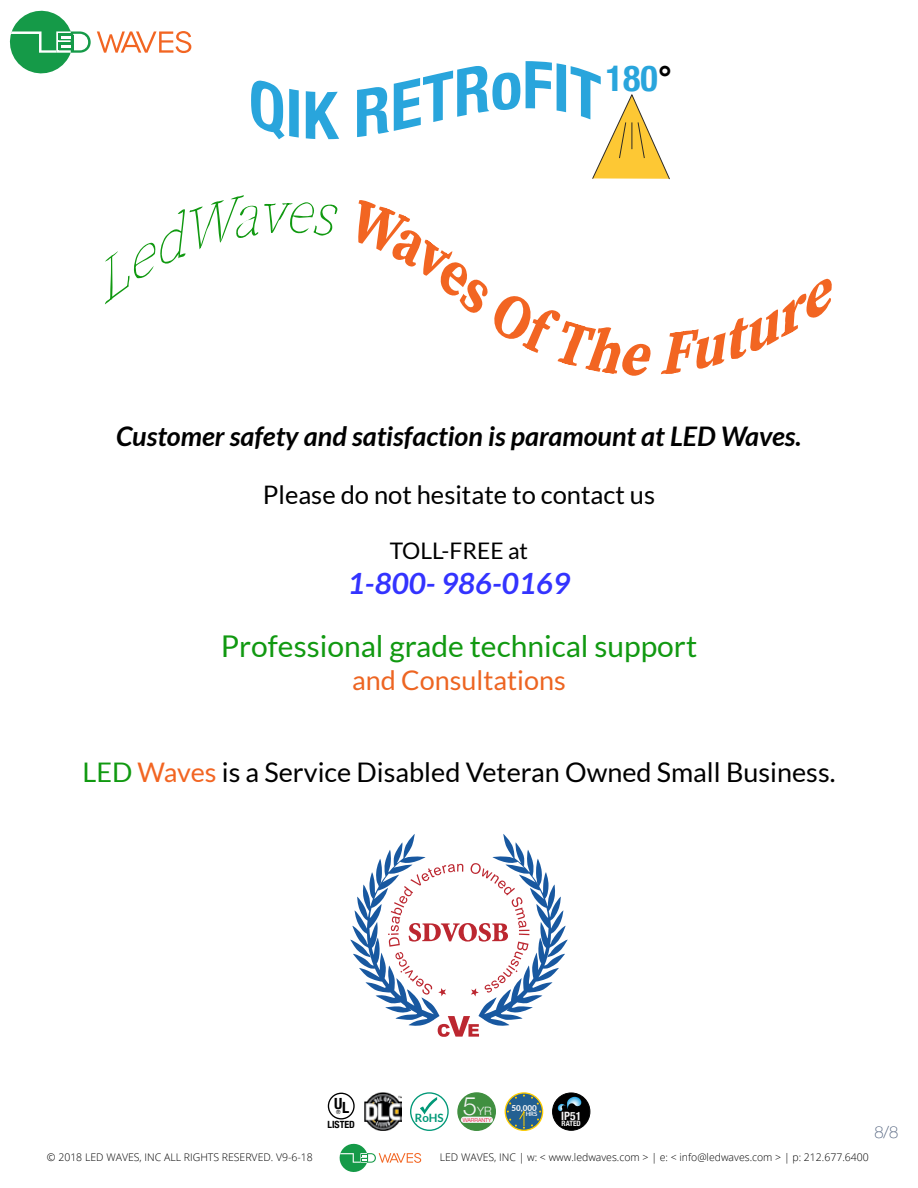
<style>
.page{position:relative;width:918px;height:1188px;background:#fff}
.page>*{position:absolute;margin:0;border:0;box-sizing:border-box;transform-origin:0 0}
.t1{font:700 condensed 36px "Helvetica Neue";color:#29a5dc}
.t2{font:30px "Lato";color:#191}
.t3{font:italic 700 29.4px "Lato";color:rgb(0 0 255/.8)}
.t4{font:27px "Lato";color:#000}
.t5{font:italic 700 27px "Lato";color:#000}
.t6{font:27px "Lato";color:#ed6522}
.t7{font:25.5px "Lato";color:#000}
.t8{font:300 25.5px "Helvetica Neue";color:#f3f3f3}
.t9{font:22.8px "Lato";color:#000}
.t10{font:100 16.5px "Helvetica Neue";color:#4a5b78}
.t11{font:700 condensed 15.45px "Helvetica Neue";color:#000}
.t12{font:700 11.4px "Lato";color:#009877}
.t13{font:700 condensed 11.4px "Helvetica Neue";color:#f3f3f3}
.t14{font:300 11.4px "Helvetica Neue";color:#f3f3f3}
.t15{font:300 10.5px "Open Sans";color:#000}
.t16{font:700 condensed 9.9px "Helvetica Neue";color:#000}
.t17{font:800 8.1px "Lato";color:#f3f3f3}
.t18{font:700 condensed 7.35px "Helvetica Neue";color:#f3f3f3}
.t19{font:700 6px "Lato";color:#f3f3f3}
.t20{font:5.55px "Helvetica Neue";color:#000}
.t21{font:300 5.4px "Helvetica Neue";color:#ea0029}
.s1{color:#000}
.s2{color:#191}
.s3{color:#f26522}
</style>
<div class="page">
<svg style="left:251px;top:80px;width:48px;height:59px"></svg>
<svg style="left:306px;top:91px;width:33px;height:48px"></svg>
<svg style="left:357px;top:66px;width:163px;height:71px"></svg>
<svg style="left:97px;top:31px;width:94px;height:22px"></svg>
<svg style="left:9px;top:10px;width:82px;height:64px"></svg>
<svg style="left:526px;top:61px;width:144px;height:119px"></svg>
<div style="left:410px;top:1092px;width:39px;height:39px;border:1px solid #009877;border-radius:50%"></div>
<svg style="left:420px;top:1097px;width:17px;height:17px"></svg>
<div style="left:505px;top:1093px;width:38px;height:37px;background:#236092;border-radius:50%"></div>
<div style="left:505px;top:1092px;width:38px;height:39px;border:1px solid #ffcd00;border-radius:50%"></div>
<svg style="left:531px;top:1097px;width:8px;height:8px"></svg>
<svg style="left:531px;top:1119px;width:8px;height:7px"></svg>
<svg style="left:509px;top:1097px;width:8px;height:7px"></svg>
<svg style="left:507px;top:1111px;width:18px;height:18px"></svg>
<div style="left:328px;top:1093px;width:27px;height:27px;border:1px solid #000;border-radius:50%"></div>
<div style="left:553px;top:1093px;width:37px;height:37px;background:#000;border-radius:50%"></div>
<div style="left:552px;top:1093px;width:38px;height:37px;border:1px solid #000;border-radius:50%"></div>
<svg style="left:557px;top:1097px;width:24px;height:15px"></svg>
<div style="left:458px;top:1093px;width:37px;height:37px;background:#408f40;border-radius:50%"></div>
<div style="left:457px;top:1092px;width:39px;height:39px;border:1px solid #408f40;border-radius:50%"></div>
<div style="left:461px;top:1117px;width:32px;height:6px;background:#f3f3f3;border-radius:3px"></div>
<img style="left:364px;top:1093px;width:38px;height:37px">
<svg style="left:339px;top:1144px;width:82px;height:28px"></svg>
<svg style="left:105px;top:195px;width:153px;height:109px"></svg>
<svg style="left:264px;top:202px;width:74px;height:34px"></svg>
<svg style="left:358px;top:200px;width:293px;height:176px"></svg>
<svg style="left:661px;top:278px;width:171px;height:96px"></svg>
<svg style="left:350px;top:834px;width:218px;height:203px"></svg>
<h1 class="t1" style="left:606px;top:48px;width:68px">180<span class="s1">°</span></h1>
<h3 class="t5" style="left:116px;top:421px;width:687px">Customer safety and satisfaction is paramount at LED Waves.</h3>
<h3 class="t7" style="left:263px;top:481px;width:394px">Please do not hesitate to contact us</h3>
<h3 class="t9" style="left:390px;top:538px;width:140px">TOLL-FREE at</h3>
<h3 class="t3" style="left:348px;top:567px;width:224px">1-800- 986-0169</h3>
<h2 class="t2" style="left:221px;top:630px;width:478px">Professional grade technical support</h2>
<h3 class="t6" style="left:352px;top:665px;width:215px">and Consultations</h3>
<h3 class="t4" style="left:83px;top:757px;width:754px"><span class="s2">LED</span> <span class="s3">Waves</span> is a Service Disabled Veteran Owned Small Business.</h3>
<p class="t15" style="left:47px;top:1150px;width:268px">© 2018 LED WAVES, INC ALL RIGHTS RESERVED. V9-6-18</p>
<h3 class="t11" style="left:334px;top:1091px;width:10px">U</h3>
<p class="t20" style="left:336px;top:1108px;width:6px">®</p>
<h3 class="t11" style="left:342px;top:1094px;width:9px">L</h3>
<p class="t16" style="left:327px;top:1116px;width:29px">LISTED</p>
<h3 class="t8" style="left:463px;top:1086px;width:16px">5</h3>
<p class="t14" style="left:477px;top:1102px;width:16px">YR</p>
<p class="t21" style="left:463px;top:1115px;width:30px">WARRANTY</p>
<p class="t15" style="left:440px;top:1150px;width:431px">LED WAVES, INC | w: &lt; www.ledwaves.com &gt; | e: &lt; info@ledwaves.com &gt; | p: 212.677.6400</p>
<p class="t17" style="left:512px;top:1102px;width:27px">50,000</p>
<p class="t19" style="left:526px;top:1110px;width:13px">HRS</p>
<p class="t13" style="left:561px;top:1106px;width:21px">IP51</p>
<p class="t18" style="left:562px;top:1117px;width:21px">RATED</p>
<p class="t12" style="left:415px;top:1111px;width:30px">RoHS</p>
<h3 class="t10" style="left:874px;top:1120px;width:25px">8/8</h3>
</div>
